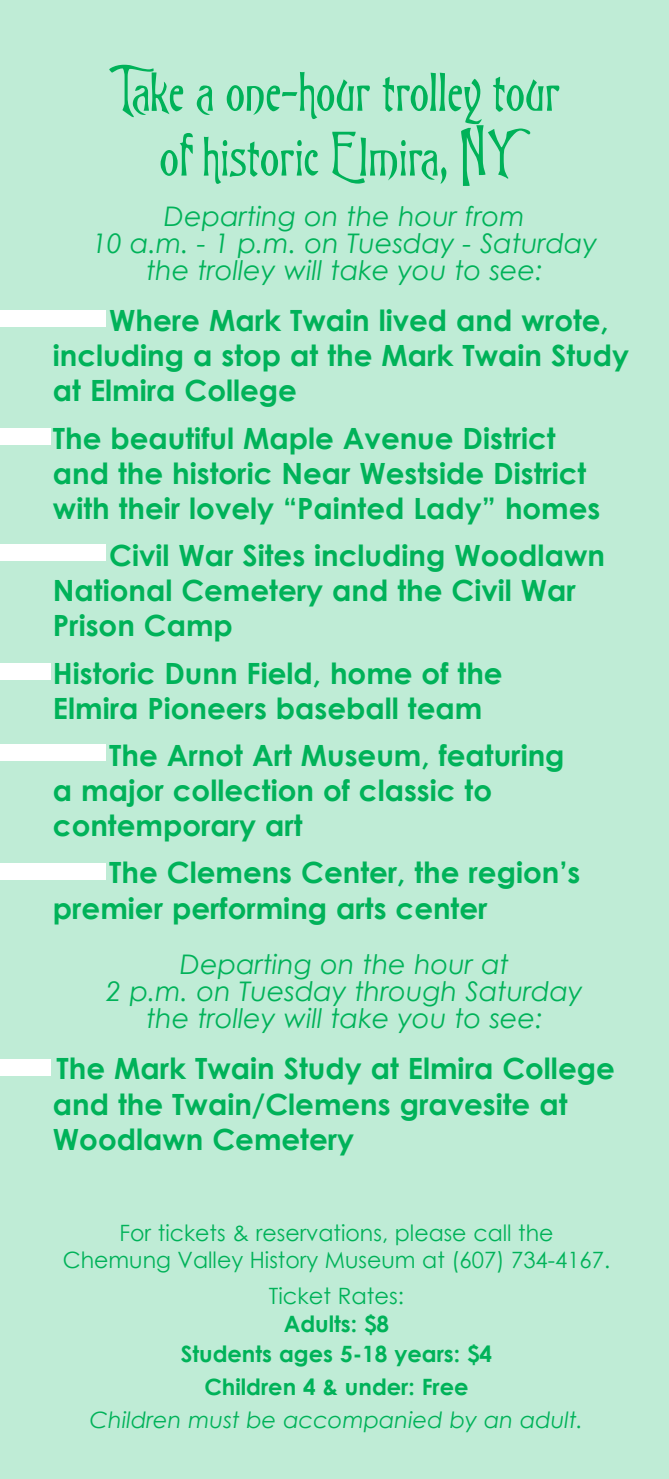
<style>
.page{position:relative;width:669px;height:1479px;background:#fff}
.page>*{position:absolute;margin:0;border:0;box-sizing:border-box;transform-origin:0 0}
.t1{font:54px/64.8px "Trinigan FG";color:#00b259;text-align:center}
.t2{font:700 29.25px/35.1px "Century Gothic";color:#00b259}
.t3{font:italic 27px/27px "Century Gothic";color:#00b259;text-align:center}
.t4{font:22.5px/27px "Century Gothic";color:#00b259;text-align:center}
.t5{font:700 22.5px/29.5px "Century Gothic";color:#00b259;text-align:center}
.t6{font:italic 22.5px "Century Gothic";color:#00b259}
</style>
<div class="page">
<div style="left:0;top:0;width:668px;height:1478px;background:#bfecd6"></div>
<div style="left:0;top:310px;width:105px;height:17px;background:#fff"></div>
<div style="left:0;top:428px;width:51px;height:16px;background:#fff"></div>
<div style="left:0;top:544px;width:105px;height:16px;background:#fff"></div>
<div style="left:0;top:663px;width:51px;height:16px;background:#fff"></div>
<div style="left:0;top:744px;width:105px;height:17px;background:#fff"></div>
<div style="left:0;top:863px;width:105px;height:16px;background:#fff"></div>
<div style="left:0;top:1058px;width:51px;height:17px;background:#fff"></div>
<h1 class="t1" style="left:109px;top:56px;width:452px">Take a one-hour trolley tour of historic Elmira, NY</h1>
<p class="t3" style="left:92px;top:202px;width:506px">Departing on the hour from<br>10 a.m. - 1 p.m. on Tuesday - Saturday the trolley will take you to see:</p>
<p class="t2" style="left:53px;top:301px;width:577px;text-indent:56px">Where Mark Twain lived and wrote, including a stop at the Mark Twain Study at Elmira College</p>
<p class="t2" style="left:53px;top:419px;width:548px">The beautiful Maple Avenue District and the historic Near Westside District with their lovely “Painted Lady” homes</p>
<p class="t2" style="left:53px;top:536px;width:553px;text-indent:56px">Civil War Sites including Woodlawn<br>National Cemetery and the Civil War<br>Prison Camp</p>
<p class="t2" style="left:53px;top:654px;width:451px">Historic Dunn Field, home of the<br>Elmira Pioneers baseball team</p>
<p class="t2" style="left:53px;top:736px;width:513px;text-indent:56px">The Arnot Art Museum, featuring a major collection of classic to contemporary art</p>
<p class="t2" style="left:53px;top:854px;width:528px;text-indent:56px">The Clemens Center, the region’s premier performing arts center</p>
<p class="t3" style="left:106px;top:950px;width:477px">Departing on the hour at<br>2 p.m. on Tuesday through Saturday the trolley will take you to see:</p>
<p class="t2" style="left:53px;top:1049px;width:563px">The Mark Twain Study at Elmira College and the Twain/Clemens gravesite at<br>Woodlawn Cemetery</p>
<p class="t4" style="left:63px;top:1218px;width:548px">For tickets &amp; reservations, please call the<br>Chemung Valley History Museum at (607) 734-4167.</p>
<p class="t4" style="left:268px;top:1281px;width:137px">Ticket Rates:</p>
<p class="t5" style="left:181px;top:1308px;width:313px">Adults: $8<br>Students ages 5-18 years: $4</p>
<p class="t5" style="left:204px;top:1370px;width:265px">Children 4 &amp; under: Free</p>
<p class="t6" style="left:90px;top:1403px;width:494px">Children must be accompanied by an adult.</p>
</div>
